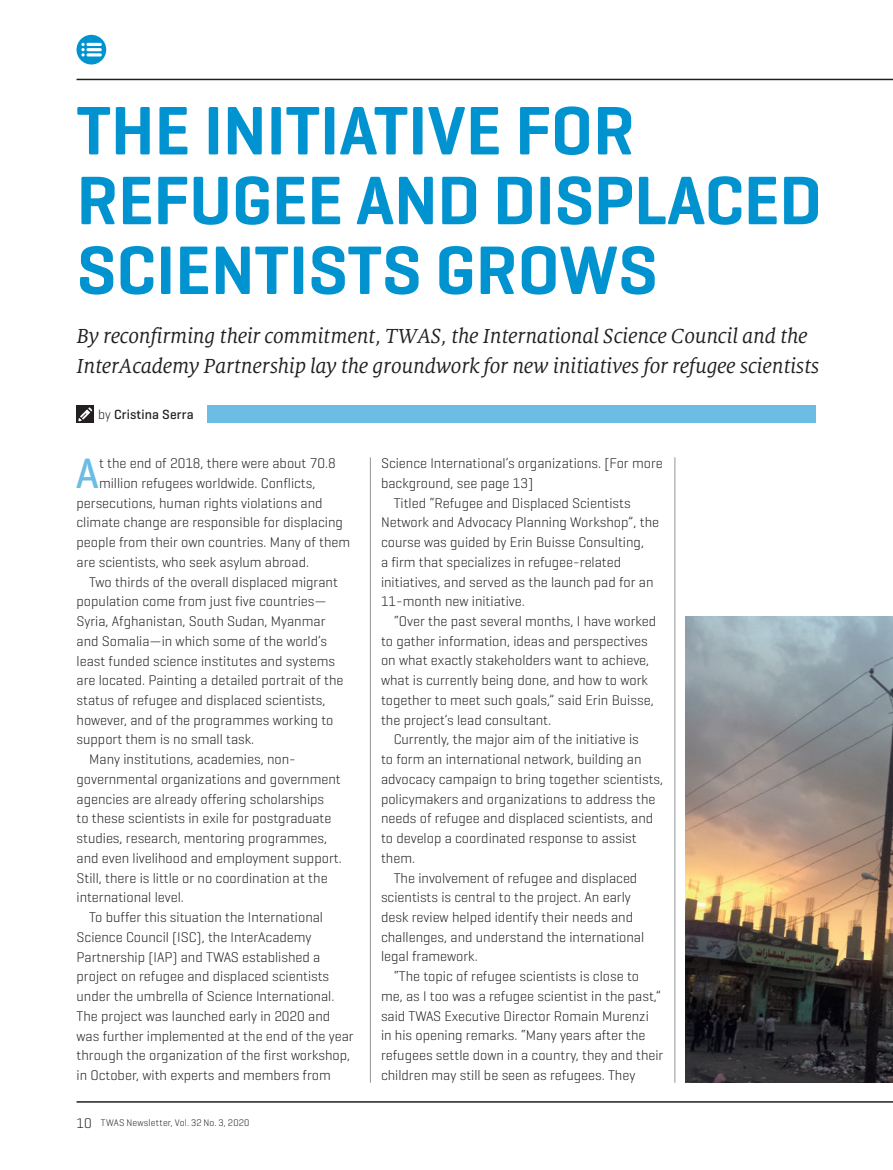
<style>
.page{position:relative;width:893px;height:1170px;background:#fff}
.page>*{position:absolute;margin:0;border:0;box-sizing:border-box;transform-origin:0 0}
.t1{font:600 69.75px/69.8px "Geogrotesque";color:#0093d0}
.t2{font:500 43.2px "Geogrotesque";color:#6bbde5}
.t3{font:italic 22.5px/30px "Milo Serif OT";letter-spacing:-.01em;color:#231f20}
.t4{font:300 14.25px "Geogrotesque";color:#231f20}
.t5{font:500 13.5px "Geogrotesque";letter-spacing:.01em;color:#231f20}
.t6{font:300 9.75px "Geogrotesque";letter-spacing:.02em;color:#231f20}
.s1{font-weight:300}
.s2{font-size:14.25px}
</style>
<div class="page">
<hr style="left:77px;top:79px;width:816px;height:1px;background:#231f20">
<div style="left:77px;top:35px;width:29px;height:29px;background:#0093d0;border-radius:50%"></div>
<hr style="left:77px;top:1101px;width:816px;height:1px;background:#231f20">
<hr style="left:674px;top:457px;width:1px;height:625px;background:#939598">
<hr style="left:370px;top:457px;width:1px;height:625px;background:#939598">
<svg style="left:81px;top:43px;width:21px;height:13px"></svg>
<div style="left:207px;top:406px;width:609px;height:17px;background:#6bbde5"></div>
<div style="left:77px;top:406px;width:17px;height:17px;background:#231f20"></div>
<svg style="left:78px;top:407px;width:14px;height:14px"></svg>
<img style="left:686px;top:617px;width:207px;height:465px">
<h1 class="t1" style="left:77px;top:95px;width:747px">THE INITIATIVE FOR<br>REFUGEE AND DISPLACED<br>SCIENTISTS GROWS</h1>
<h3 class="t3" style="left:77px;top:321px;width:744px">By reconfirming their commitment, TWAS, the International Science Council and the<br>InterAcademy Partnership lay the groundwork for new initiatives for refugee scientists</h3>
<p class="t5" style="left:98px;top:406px;width:97px"><span class="s1">by</span> Cristina Serra</p>
<h2 class="t2" style="left:76px;top:446px;width:25px">A</h2>
<p class="t4" style="left:99px;top:454px;width:238px">t the end of 2018, there were about 70.8</p>
<p class="t4" style="left:99px;top:474px;width:218px">million refugees worldwide. Conflicts,</p>
<p class="t4" style="left:77px;top:494px;width:248px">persecutions, human rights violations and</p>
<p class="t4" style="left:77px;top:513px;width:268px">climate change are responsible for displacing</p>
<p class="t4" style="left:77px;top:533px;width:275px">people from their own countries. Many of them</p>
<p class="t4" style="left:77px;top:553px;width:234px">are scientists, who seek asylum abroad.</p>
<p class="t4" style="left:89px;top:573px;width:250px">Two thirds of the overall displaced migrant</p>
<p class="t4" style="left:77px;top:592px;width:252px">population come from just five countries—</p>
<p class="t4" style="left:77px;top:612px;width:250px">Syria, Afghanistan, South Sudan, Myanmar</p>
<p class="t4" style="left:77px;top:632px;width:252px">and Somalia—in which some of the world’s</p>
<p class="t4" style="left:77px;top:651px;width:260px">least funded science institutes and systems</p>
<p class="t4" style="left:77px;top:671px;width:268px">are located. Painting a detailed portrait of the</p>
<p class="t4" style="left:77px;top:691px;width:250px">status of refugee and displaced scientists,</p>
<p class="t4" style="left:77px;top:711px;width:258px">however, and of the programmes working to</p>
<p class="t4" style="left:77px;top:730px;width:179px">support them is no small task.</p>
<p class="t4" style="left:89px;top:750px;width:208px">Many institutions, academies, non-</p>
<p class="t4" style="left:77px;top:770px;width:266px">governmental organizations and government</p>
<p class="t4" style="left:77px;top:789px;width:249px">agencies are already offering scholarships</p>
<p class="t4" style="left:77px;top:809px;width:256px">to these scientists in exile for postgraduate</p>
<p class="t4" style="left:77px;top:829px;width:252px">studies, research, mentoring programmes,</p>
<p class="t4" style="left:77px;top:849px;width:267px">and even livelihood and employment support.</p>
<p class="t4" style="left:77px;top:868px;width:253px">Still, there is little or no coordination at the</p>
<p class="t4" style="left:77px;top:888px;width:109px">international level.</p>
<p class="t4" style="left:89px;top:908px;width:235px">To buffer this situation the International</p>
<p class="t4" style="left:77px;top:928px;width:237px">Science Council (ISC), the InterAcademy</p>
<p class="t4" style="left:77px;top:947px;width:245px">Partnership (IAP) and TWAS established a</p>
<p class="t4" style="left:77px;top:967px;width:254px">project on refugee and displaced scientists</p>
<p class="t4" style="left:77px;top:987px;width:259px">under the umbrella of Science International.</p>
<p class="t4" style="left:77px;top:1006px;width:255px">The project was launched early in 2020 and</p>
<p class="t4" style="left:77px;top:1026px;width:279px">was further implemented at the end of the year</p>
<p class="t4" style="left:77px;top:1046px;width:275px">through the organization of the first workshop,</p>
<p class="t4" style="left:77px;top:1066px;width:256px">in October, with experts and members from</p>
<p class="t6" style="left:77px;top:1116px;width:174px"><span class="s2">10</span> TWAS Newsletter, Vol. 32 No. 3, 2020</p>
<p class="t4" style="left:381px;top:454px;width:283px">Science International’s organizations. [For more</p>
<p class="t4" style="left:381px;top:474px;width:154px">background, see page 13]</p>
<p class="t4" style="left:394px;top:494px;width:238px">Titled “Refugee and Displaced Scientists</p>
<p class="t4" style="left:381px;top:513px;width:280px">Network and Advocacy Planning Workshop”, the</p>
<p class="t4" style="left:381px;top:533px;width:264px">course was guided by Erin Buisse Consulting,</p>
<p class="t4" style="left:381px;top:553px;width:242px">a firm that specializes in refugee-related</p>
<p class="t4" style="left:381px;top:572px;width:274px">initiatives, and served as the launch pad for an</p>
<p class="t4" style="left:381px;top:592px;width:145px">11-month new initiative.</p>
<p class="t4" style="left:394px;top:612px;width:264px">“Over the past several months, I have worked</p>
<p class="t4" style="left:381px;top:632px;width:268px">to gather information, ideas and perspectives</p>
<p class="t4" style="left:381px;top:651px;width:270px">on what exactly stakeholders want to achieve,</p>
<p class="t4" style="left:381px;top:671px;width:268px">what is currently being done, and how to work</p>
<p class="t4" style="left:381px;top:691px;width:274px">together to meet such goals,” said Erin Buisse,</p>
<p class="t4" style="left:381px;top:710px;width:172px">the project’s lead consultant.</p>
<p class="t4" style="left:394px;top:730px;width:247px">Currently, the major aim of the initiative is</p>
<p class="t4" style="left:381px;top:750px;width:262px">to form an international network, building an</p>
<p class="t4" style="left:381px;top:770px;width:284px">advocacy campaign to bring together scientists,</p>
<p class="t4" style="left:381px;top:789px;width:276px">policymakers and organizations to address the</p>
<p class="t4" style="left:381px;top:809px;width:274px">needs of refugee and displaced scientists, and</p>
<p class="t4" style="left:381px;top:829px;width:257px">to develop a coordinated response to assist</p>
<p class="t4" style="left:381px;top:849px;width:36px">them.</p>
<p class="t4" style="left:394px;top:868px;width:245px">The involvement of refugee and displaced</p>
<p class="t4" style="left:381px;top:888px;width:251px">scientists is central to the project. An early</p>
<p class="t4" style="left:381px;top:908px;width:254px">desk review helped identify their needs and</p>
<p class="t4" style="left:381px;top:927px;width:265px">challenges, and understand the international</p>
<p class="t4" style="left:381px;top:947px;width:98px">legal framework.</p>
<p class="t4" style="left:394px;top:967px;width:247px">“The topic of refugee scientists is close to</p>
<p class="t4" style="left:381px;top:987px;width:282px">me, as I too was a refugee scientist in the past,”</p>
<p class="t4" style="left:381px;top:1006px;width:269px">said TWAS Executive Director Romain Murenzi</p>
<p class="t4" style="left:381px;top:1026px;width:266px">in his opening remarks. “Many years after the</p>
<p class="t4" style="left:381px;top:1046px;width:284px">refugees settle down in a country, they and their</p>
<p class="t4" style="left:381px;top:1065px;width:256px">children may still be seen as refugees. They</p>
</div>
